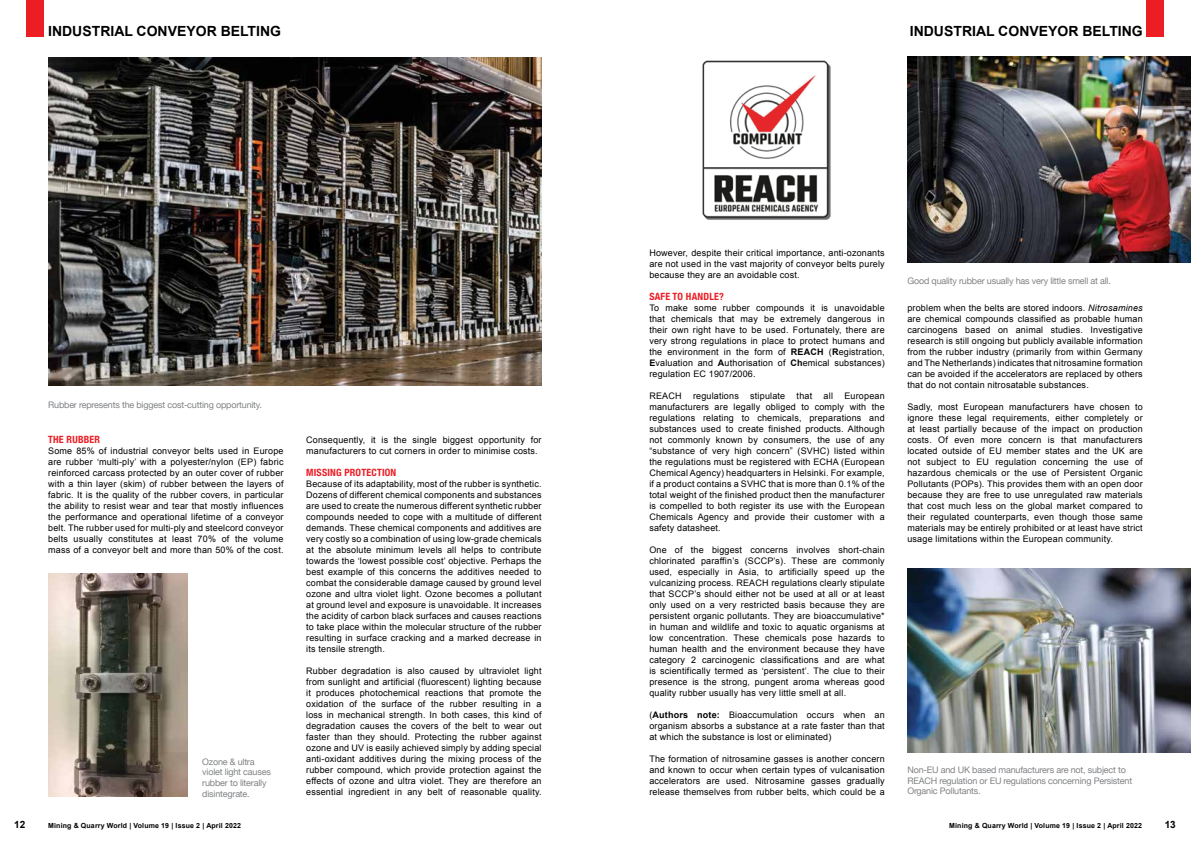
<style>
.page{position:relative;width:1191px;height:842px;background:#fff}
.page>*{position:absolute;margin:0;border:0;box-sizing:border-box;transform-origin:0 0}
.t1{font:700 14px "Arial";color:#000}
.t2{font:700 condensed 10px "Helvetica Neue";letter-spacing:.02em;color:#ed1d24}
.t3{font:700 10px "Arial";color:#000}
.t4{font:9px/11px "Arial";letter-spacing:.02em;color:#000;text-align:justify}
.t5{font:9px/10.8px "Helvetica Neue";letter-spacing:-.02em;color:#808285}
.t6{font:700 7px "Arial";letter-spacing:.02em;color:#000}
.s1{font-weight:700}
.s2{font-style:italic}
</style>
<div class="page">
<div style="left:26px;top:0;width:18px;height:36px;background:#ed1d24"></div>
<div style="left:1146px;top:0;width:18px;height:36px;background:#ed1d24"></div>
<img style="left:48px;top:57px;width:493px;height:329px">
<img style="left:48px;top:574px;width:139px;height:223px">
<img style="left:702px;top:60px;width:129px;height:160px">
<img style="left:907px;top:57px;width:284px;height:205px">
<img style="left:907px;top:568px;width:284px;height:185px">
<h1 class="t1" style="left:48px;top:22px;width:234px">INDUSTRIAL CONVEYOR BELTING</h1>
<h1 class="t1" style="left:910px;top:22px;width:234px">INDUSTRIAL CONVEYOR BELTING</h1>
<p class="t5" style="left:48px;top:399px;width:215px">Rubber represents the biggest cost-cutting opportunity.</p>
<p class="t2" style="left:48px;top:431px;width:54px">THE RUBBER</p>
<p class="t4" style="left:48px;top:445px;width:237px">Some 85% of industrial conveyor belts used in Europe are rubber ‘multi-ply’ with a polyester/nylon (EP) fabric reinforced carcass protected by an outer cover of rubber with a thin layer (skim) of rubber between the layers of fabric. It is the quality of the rubber covers, in particular the ability to resist wear and tear that mostly influences the performance and operational lifetime of a conveyor belt. The rubber used for multi-ply and steelcord conveyor belts usually constitutes at least 70% of the volume mass of a conveyor belt and more than 50% of the cost.</p>
<p class="t5" style="left:202px;top:756px;width:70px">Ozone &amp; ultra violet light causes rubber to literally disintegrate.</p>
<p class="t4" style="left:306px;top:434px;width:237px">Consequently, it is the single biggest opportunity for manufacturers to cut corners in order to minimise costs.</p>
<p class="t2" style="left:306px;top:464px;width:92px">MISSING PROTECTION</p>
<p class="t4" style="left:306px;top:478px;width:237px">Because of its adaptability, most of the rubber is synthetic.<br>Dozens of different chemical components and substances are used to create the numerous different synthetic rubber compounds needed to cope with a multitude of different demands. These chemical components and additives are very costly so a combination of using low-grade chemicals at the absolute minimum levels all helps to contribute towards the ‘lowest possible cost’ objective. Perhaps the best example of this concerns the additives needed to combat the considerable damage caused by ground level ozone and ultra violet light. Ozone becomes a pollutant at ground level and exposure is unavoidable. It increases the acidity of carbon black surfaces and causes reactions to take place within the molecular structure of the rubber resulting in surface cracking and a marked decrease in its tensile strength.</p>
<p class="t4" style="left:306px;top:665px;width:237px">Rubber degradation is also caused by ultraviolet light from sunlight and artificial (fluorescent) lighting because it produces photochemical reactions that promote the oxidation of the surface of the rubber resulting in a loss in mechanical strength. In both cases, this kind of degradation causes the covers of the belt to wear out faster than they should. Protecting the rubber against ozone and UV is easily achieved simply by adding special anti-oxidant additives during the mixing process of the rubber compound, which provide protection against the effects of ozone and ultra violet. They are therefore an essential ingredient in any belt of reasonable quality.</p>
<p class="t4" style="left:649px;top:247px;width:237px">However, despite their critical importance, anti-ozonants are not used in the vast majority of conveyor belts purely because they are an avoidable cost.</p>
<p class="t2" style="left:649px;top:288px;width:76px">SAFE TO HANDLE?</p>
<p class="t4" style="left:649px;top:302px;width:237px">To make some rubber compounds it is unavoidable that chemicals that may be extremely dangerous in their own right have to be used. Fortunately, there are very strong regulations in place to protect humans and the environment in the form of <span class="s1">REACH</span> (<span class="s1">R</span>egistration, <span class="s1">E</span>valuation and <span class="s1">A</span>uthorisation of <span class="s1">Ch</span>emical substances) regulation EC 1907/2006.</p>
<p class="t4" style="left:649px;top:390px;width:34px">REACH</p>
<p class="t4" style="left:693px;top:390px;width:47px">regulations</p>
<p class="t4" style="left:750px;top:390px;width:36px">stipulate</p>
<p class="t4" style="left:796px;top:390px;width:17px">that</p>
<p class="t4" style="left:823px;top:390px;width:11px">all</p>
<p class="t4" style="left:649px;top:390px;width:237px;text-indent:195px">European manufacturers are legally obliged to comply with the regulations relating to chemicals, preparations and substances used to create finished products. Although not commonly known by consumers, the use of any “substance of very high concern” (SVHC) listed within the regulations must be registered with ECHA (European Chemical Agency) headquarters in Helsinki. For example, if a product contains a SVHC that is more than 0.1% of the total weight of the finished product then the manufacturer is compelled to both register its use with the European Chemicals Agency and provide their customer with a safety datasheet.</p>
<p class="t4" style="left:649px;top:544px;width:237px">One of the biggest concerns involves short-chain chlorinated paraffin’s (SCCP’s). These are commonly used, especially in Asia, to artificially speed up the vulcanizing process. REACH regulations clearly stipulate that SCCP’s should either not be used at all or at least only used on a very restricted basis because they are persistent organic pollutants. They are bioaccumulative* in human and wildlife and toxic to aquatic organisms at low concentration. These chemicals pose hazards to human health and the environment because they have category 2 carcinogenic classifications and are what is scientifically termed as ‘persistent’. The clue to their presence is the strong, pungent aroma whereas good quality rubber usually has very little smell at all.</p>
<p class="t4" style="left:649px;top:709px;width:237px">(<span class="s1">Authors note:</span> Bioaccumulation occurs when an organism absorbs a substance at a rate faster than that at which the substance is lost or eliminated)</p>
<p class="t4" style="left:649px;top:753px;width:237px">The formation of nitrosamine gasses is another concern and known to occur when certain types of vulcanisation accelerators are used. Nitrosamine gasses gradually release themselves from rubber belts, which could be a</p>
<p class="t5" style="left:907px;top:276px;width:205px">Good quality rubber usually has very little smell at all.</p>
<p class="t4" style="left:907px;top:302px;width:237px">problem when the belts are stored indoors. <span class="s2">Nitrosamines </span>are chemical compounds classified as probable human carcinogens based on animal studies. Investigative research is still ongoing but publicly available information from the rubber industry (primarily from within Germany and The Netherlands) indicates that nitrosamine formation can be avoided if the accelerators are replaced by others that do not contain nitrosatable substances.</p>
<p class="t4" style="left:907px;top:401px;width:237px">Sadly, most European manufacturers have chosen to ignore these legal requirements, either completely or at least partially because of the impact on production costs. Of even more concern is that manufacturers located outside of EU member states and the UK are not subject to EU regulation concerning the use of hazardous chemicals or the use of Persistent Organic Pollutants (POPs). This provides them with an open door because they are free to use unregulated raw materials that cost much less on the global market compared to their regulated counterparts, even though those same materials may be entirely prohibited or at least have strict usage limitations within the European community.</p>
<p class="t5" style="left:907px;top:765px;width:226px">Non-EU and UK based manufacturers are not, subject to<br>REACH regulation or EU regulations concerning Persistent<br>Organic Pollutants.</p>
<p class="t3" style="left:14px;top:818px;width:13px">12</p>
<p class="t3" style="left:1164px;top:818px;width:13px">13</p>
<p class="t6" style="left:48px;top:821px;width:194px">Mining &amp; Quarry World | Volume 19 | Issue 2 | April 2022</p>
<p class="t6" style="left:949px;top:821px;width:194px">Mining &amp; Quarry World | Volume 19 | Issue 2 | April 2022</p>
</div>
